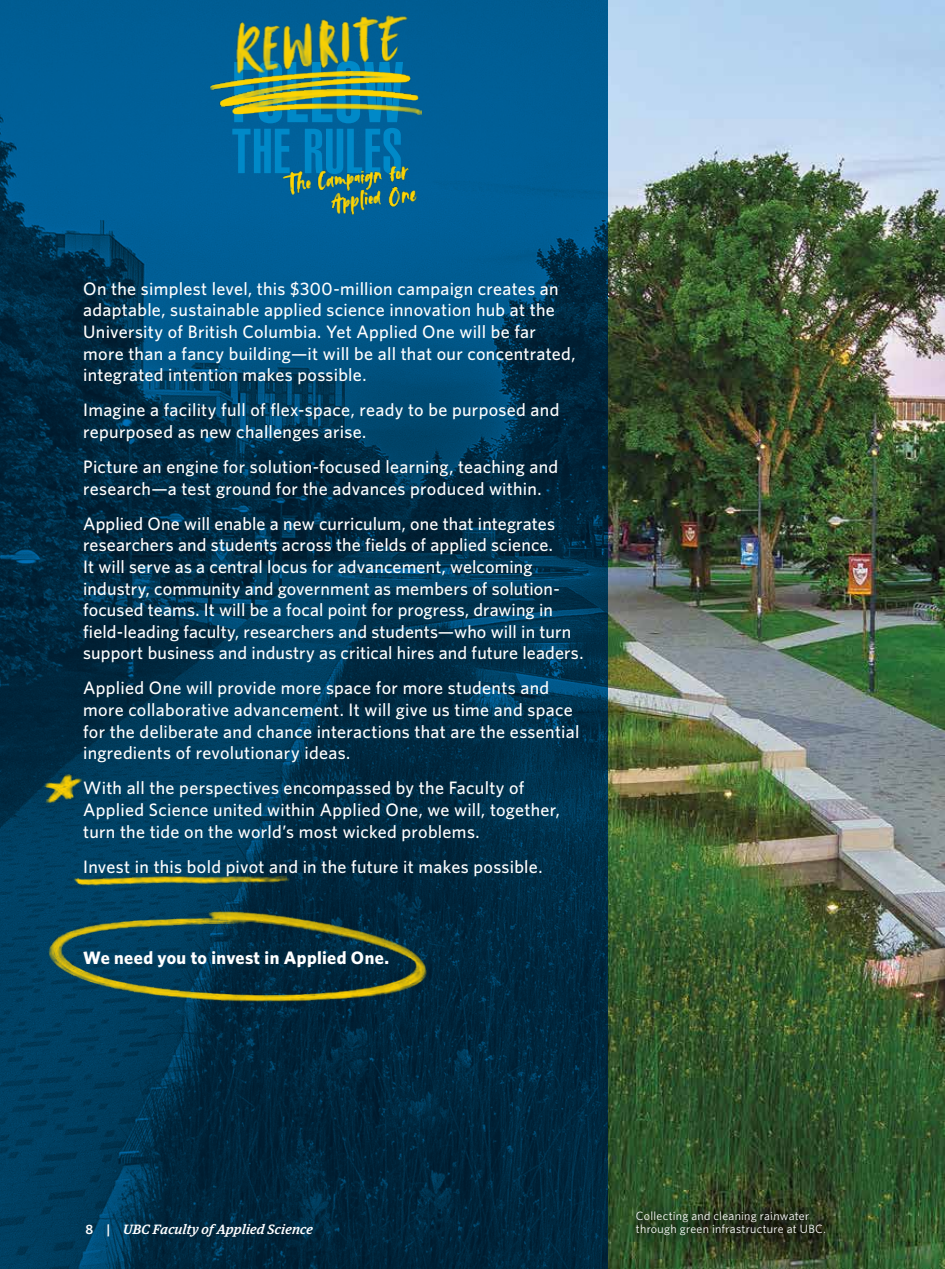
<style>
.page{position:relative;width:945px;height:1269px;background:#fff}
.page>*{position:absolute;margin:0;border:0;box-sizing:border-box;transform-origin:0 0}
.t1{font:500 18px/21.6px "Whitney";letter-spacing:.015em;color:#fff}
.t2{font:700 18px "Whitney";letter-spacing:.02em;color:#fff}
.t3{font:italic 500 13.5px "Guardian Egyp";letter-spacing:.02em;color:#fff}
.t4{font:12px/13.5px "Whitney";letter-spacing:.02em;color:#fff}
.s1{font-family:"Whitney";font-weight:600;font-style:normal}
</style>
<div class="page">
<img style="left:608px;top:0;width:337px;height:1269px">
<img style="left:0;top:0;width:608px;height:1269px">
<svg style="left:232px;top:61px;width:171px;height:113px;background:#0073af"></svg>
<img style="left:233px;top:10px;width:178px;height:61px">
<img style="left:280px;top:163px;width:139px;height:53px">
<img style="left:210px;top:71px;width:212px;height:44px">
<img style="left:35px;top:766px;width:49px;height:44px">
<img style="left:30px;top:897px;width:421px;height:122px">
<img style="left:27px;top:852px;width:323px;height:64px">
<div style="left:625px;top:1200px;width:216px;height:53px;background:#000;opacity:.8"></div>
<p class="t1" style="left:83px;top:278px;width:494px">On the simplest level, this $300-million campaign creates an adaptable, sustainable applied science innovation hub at the University of British Columbia. Yet Applied One will be far more than a fancy building—it will be all that our concentrated, integrated intention makes possible.</p>
<p class="t1" style="left:83px;top:399px;width:478px">Imagine a facility full of flex-space, ready to be purposed and repurposed as new challenges arise.</p>
<p class="t1" style="left:83px;top:456px;width:477px">Picture an engine for solution-focused learning, teaching and research—a test ground for the advances produced within.</p>
<p class="t1" style="left:83px;top:512px;width:502px">Applied One will enable a new curriculum, one that integrates researchers and students across the felds of applied science.<br>It will serve as a central locus for advancement, welcoming industry, community and government as members of solution&shy;focused teams. It will be a focal point for progress, drawing in feld-leading faculty, researchers and students—who will in turn support business and industry as critical hires and future leaders.</p>
<p class="t1" style="left:83px;top:677px;width:498px">Applied One will provide more space for more students and more collaborative advancement. It will give us time and space for the deliberate and chance interactions that are the essential ingredients of revolutionary ideas.</p>
<p class="t1" style="left:83px;top:777px;width:478px">With all the perspectives encompassed by the Faculty of<br>Applied Science united within Applied One, we will, together, turn the tide on the world’s most wicked problems.</p>
<p class="t1" style="left:83px;top:855px;width:461px">Invest in this bold pivot and in the future it makes possible.</p>
<p class="t2" style="left:83px;top:946px;width:307px">We need you to invest in Applied One.</p>
<p class="t3" style="left:86px;top:1220px;width:229px"><span class="s1">8 |</span> UBC Faculty of Applied Science</p>
<p class="t4" style="left:636px;top:1209px;width:192px">Collecting and cleaning rainwater through green infrastructure at UBC.</p>
</div>
